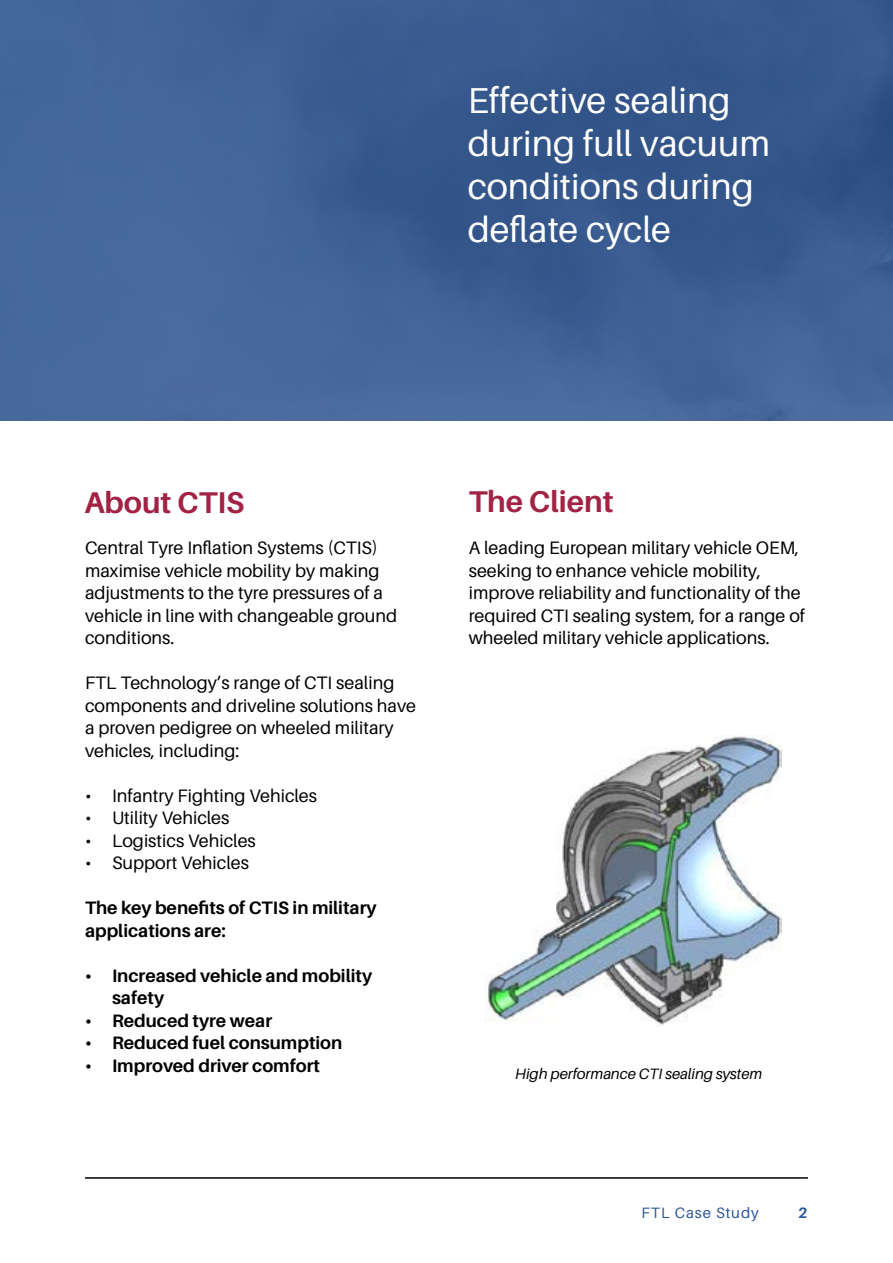
<style>
.page{position:relative;width:893px;height:1263px;background:#fff}
.page>*{position:absolute;margin:0;border:0;box-sizing:border-box;transform-origin:0 0}
.t1{font:36px/43.2px "Aileron";color:#fff}
.t2{font:700 30px "Aileron";color:#a22243}
.t3{font:700 30px "Aileron";color:#a32344}
.t4{font:18px/22.5px "Aileron";color:#000}
.t5{font:700 18px/22.5px "Aileron";color:#000}
.t6{font:italic 15px "Aileron";color:#000}
.t7{font:15px "Aileron";letter-spacing:.06em;color:#2c5698}
.t8{font:700 15px "Aileron";color:#2c5698}
</style>
<div class="page">
<div style="left:0;top:0;width:893px;height:421px;background:linear-gradient(to bottom,#36598d,#46679b)"></div>
<hr style="left:85px;top:1177px;width:723px;height:2px;background:#000">
<img style="left:485px;top:734px;width:296px;height:291px">
<h1 class="t1" style="left:468px;top:79px;width:304px">Effective sealing during full vacuum conditions during deflate cycle</h1>
<h2 class="t2" style="left:84px;top:485px;width:161px">About CTIS</h2>
<p class="t4" style="left:85px;top:537px;width:314px">Central Tyre Inflation Systems (CTIS) maximise vehicle mobility by making adjustments to the tyre pressures of a vehicle in line with changeable ground conditions.</p>
<p class="t4" style="left:85px;top:672px;width:333px">FTL Technology’s range of CTI sealing components and driveline solutions have a proven pedigree on wheeled military vehicles, including:</p>
<p class="t4" style="left:85px;top:784px;width:234px">• Infantry Fighting Vehicles</p>
<p class="t4" style="left:85px;top:807px;width:146px">• Utility Vehicles</p>
<p class="t4" style="left:85px;top:829px;width:172px">• Logistics Vehicles</p>
<p class="t4" style="left:85px;top:852px;width:165px">• Support Vehicles</p>
<p class="t5" style="left:85px;top:897px;width:293px">The key benefits of CTIS in military applications are:</p>
<p class="t5" style="left:112px;top:964px;width:262px;text-indent:-27px">• Increased vehicle and mobility safety</p>
<p class="t5" style="left:85px;top:1009px;width:189px">• Reduced tyre wear</p>
<p class="t5" style="left:85px;top:1032px;width:259px">• Reduced fuel consumption</p>
<p class="t5" style="left:85px;top:1054px;width:237px">• Improved driver comfort</p>
<h2 class="t3" style="left:469px;top:485px;width:146px">The Client</h2>
<p class="t4" style="left:469px;top:537px;width:338px">A leading European military vehicle OEM, seeking to enhance vehicle mobility, improve reliability and functionality of the required CTI sealing system, for a range of wheeled military vehicle applications.</p>
<p class="t6" style="left:515px;top:1066px;width:249px">High performance CTI sealing system</p>
<p class="t7" style="left:641px;top:1205px;width:119px">FTL Case Study</p>
<p class="t8" style="left:798px;top:1205px;width:11px">2</p>
</div>
